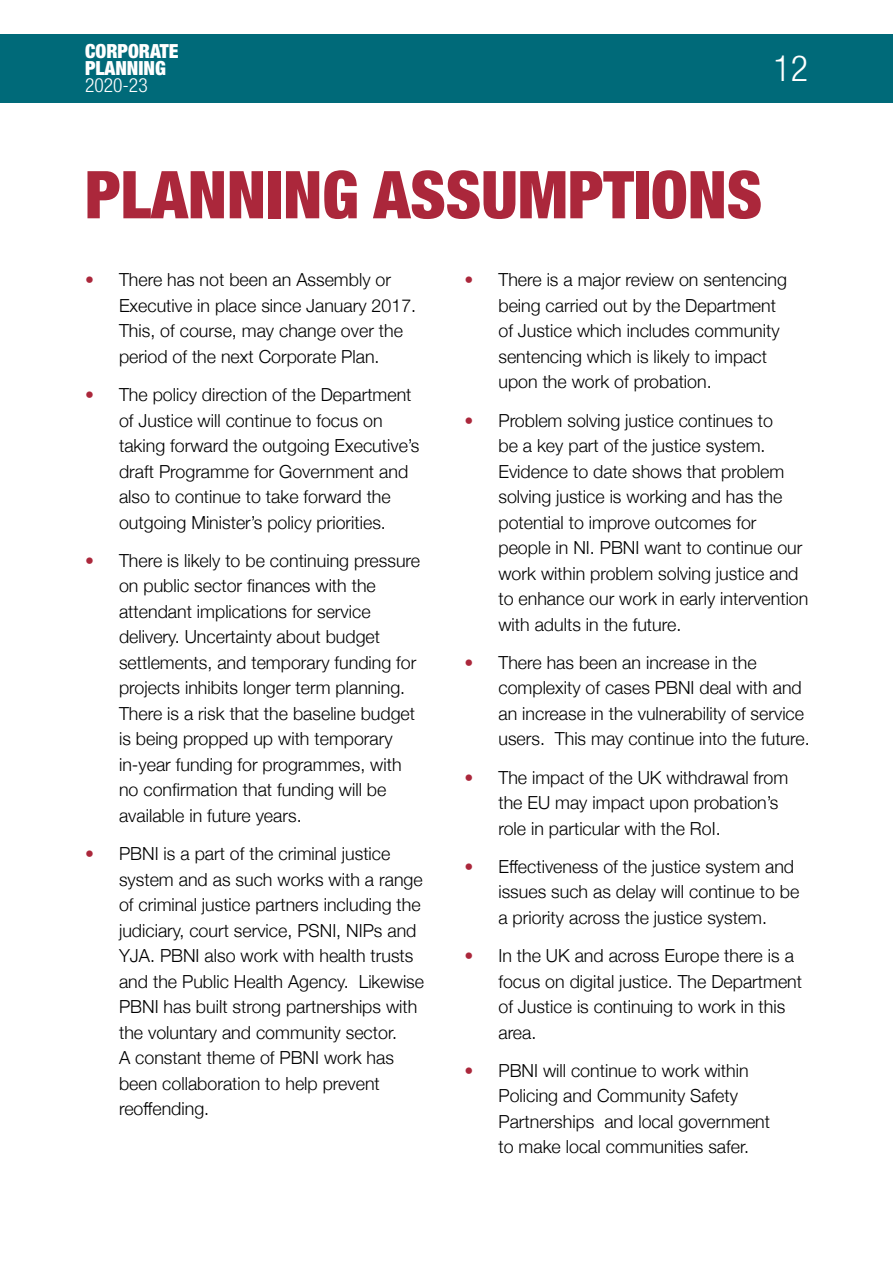
<style>
.page{position:relative;width:893px;height:1263px;background:#fff}
.page>*{position:absolute;margin:0;border:0;box-sizing:border-box;transform-origin:0 0}
.t1{font:900 condensed 66px "Helvetica Neue";color:#ab273b}
.t2{font:300 condensed 36px "Helvetica Neue LT Std";color:#fff}
.t3{font:900 condensed 19.5px/17.2px "Helvetica Neue LT Std";color:#fff}
.Body{font:300 18px/25.5px "Helvetica Neue";color:#000}
.s1{font-weight:300}
.s2{color:#ab273b}
</style>
<div class="page">
<div style="left:0;top:34px;width:893px;height:68px;background:#006a79"></div>
<p class="t3" style="left:85px;top:42px;width:95px">CORPORATE<br>PLANNING<br><span class="s1">2020-23</span></p>
<p class="t2" style="left:773px;top:48px;width:36px">12</p>
<p class="t1" style="left:85px;top:140px;width:679px">PLANNING ASSUMPTIONS</p>
<p class="Body" style="left:119px;top:266px;width:299px;text-indent:-34px"><span class="s2">•</span> There has not been an Assembly or Executive in place since January 2017.<br>This, of course, may change over the period of the next Corporate Plan.</p>
<p class="Body" style="left:119px;top:381px;width:302px;text-indent:-34px"><span class="s2">•</span> The policy direction of the Department of Justice will continue to focus on taking forward the outgoing Executive’s draft Programme for Government and also to continue to take forward the outgoing Minister’s policy priorities.</p>
<p class="Body" style="left:119px;top:546px;width:303px;text-indent:-34px"><span class="s2">•</span> There is likely to be continuing pressure on public sector finances with the attendant implications for service delivery. Uncertainty about budget settlements, and temporary funding for projects inhibits longer term planning.<br>There is a risk that the baseline budget is being propped up with temporary in-year funding for programmes, with no confirmation that funding will be available in future years.</p>
<p class="Body" style="left:119px;top:840px;width:307px;text-indent:-34px"><span class="s2">•</span> PBNI is a part of the criminal justice system and as such works with a range of criminal justice partners including the judiciary, court service, PSNI, NIPs and YJA. PBNI also work with health trusts and the Public Health Agency. Likewise PBNI has built strong partnerships with the voluntary and community sector.<br>A constant theme of PBNI work has been collaboration to help prevent reoffending.</p>
<p class="Body" style="left:498px;top:266px;width:290px;text-indent:-34px"><span class="s2">•</span> There is a major review on sentencing being carried out by the Department of Justice which includes community sentencing which is likely to impact upon the work of probation.</p>
<p class="Body" style="left:498px;top:406px;width:311px;text-indent:-34px"><span class="s2">•</span> Problem solving justice continues to<br>be a key part of the justice system.<br>Evidence to date shows that problem solving justice is working and has the potential to improve outcomes for people in NI. PBNI want to continue our work within problem solving justice and to enhance our work in early intervention with adults in the future.</p>
<p class="Body" style="left:498px;top:648px;width:313px;text-indent:-34px"><span class="s2">•</span> There has been an increase in the complexity of cases PBNI deal with and an increase in the vulnerability of service users. This may continue into the future.</p>
<p class="Body" style="left:498px;top:763px;width:291px;text-indent:-34px"><span class="s2">•</span> The impact of the UK withdrawal from the EU may impact upon probation’s role in particular with the RoI.</p>
<p class="Body" style="left:498px;top:852px;width:302px;text-indent:-34px"><span class="s2">•</span> Effectiveness of the justice system and issues such as delay will continue to be a priority across the justice system.</p>
<p class="Body" style="left:498px;top:942px;width:305px;text-indent:-34px"><span class="s2">•</span> In the UK and across Europe there is a focus on digital justice. The Department of Justice is continuing to work in this area.</p>
<p class="Body" style="left:498px;top:1056px;width:273px;text-indent:-34px"><span class="s2">•</span> PBNI will continue to work within Policing and Community Safety Partnerships and local government to make local communities safer.</p>
</div>
